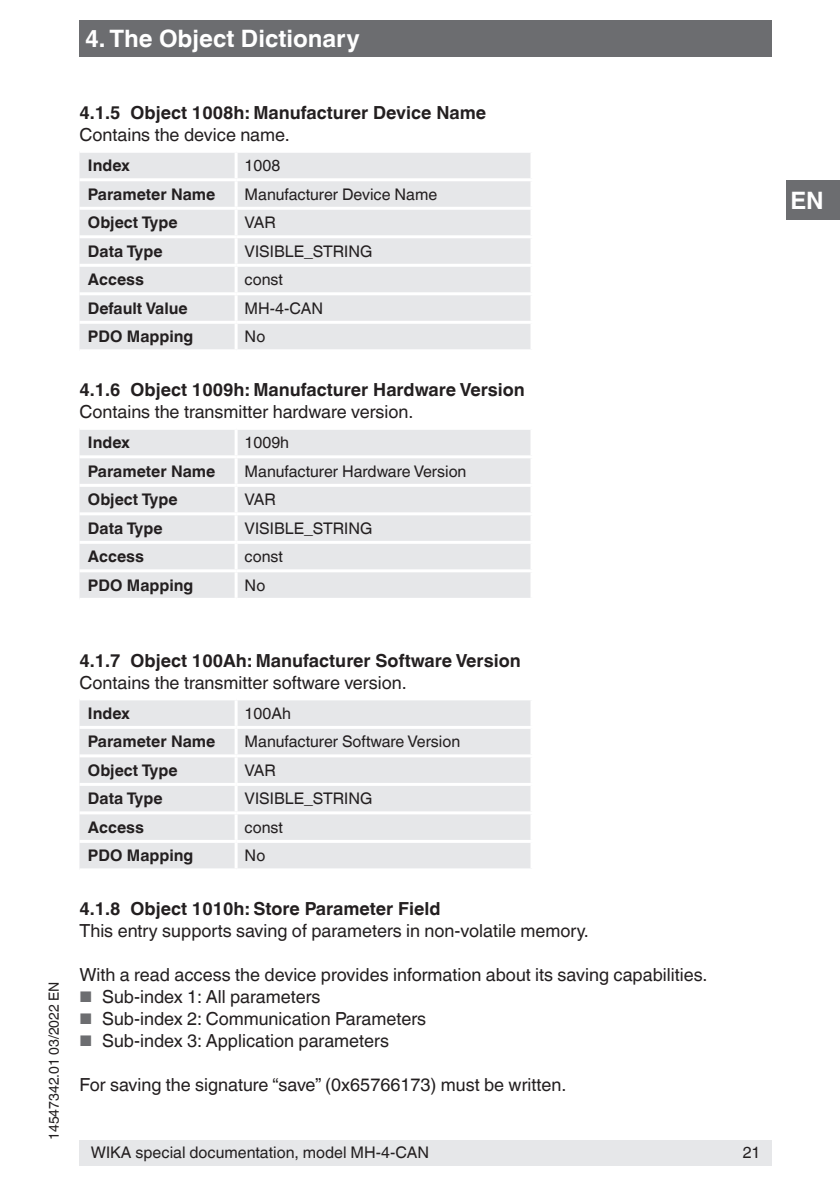
<style>
.page{position:relative;width:840px;height:1191px;background:#fff}
.page>*{position:absolute;margin:0;border:0;box-sizing:border-box;transform-origin:0 0}
.t1{font:700 24px "Helvetica World";color:#fff}
.t2{font:18px "Helvetica World";color:#231f20}
.t3{font:700 18px "Helvetica World";color:#231f20}
.t4{font:16px "Helvetica World";color:#231f20}
.t5{font:700 16px "Helvetica World";color:#231f20}
.t6{font:14px "Helvetica World";color:#231f20}
.s1{font-size:15.4px;color:#6c6d70}
</style>
<div class="page">
<div style="left:79px;top:1140px;width:692px;height:25px;background:#e6e7e9"></div>
<div style="left:785px;top:180px;width:54px;height:40px;background:#6c6d70"></div>
<div style="left:79px;top:20px;width:692px;height:37px;background:#6c6d70"></div>
<div style="left:79px;top:153px;width:451px;height:196px;background:#e6e7e9"></div>
<hr style="left:234px;top:153px;width:3px;height:25px;background:#fff">
<hr style="left:79px;top:178px;width:157px;height:3px;background:#fff">
<hr style="left:236px;top:178px;width:297px;height:3px;background:#fff">
<hr style="left:234px;top:181px;width:3px;height:26px;background:#fff">
<hr style="left:79px;top:207px;width:157px;height:3px;background:#fff">
<hr style="left:236px;top:207px;width:297px;height:3px;background:#fff">
<hr style="left:234px;top:210px;width:3px;height:25px;background:#fff">
<hr style="left:79px;top:235px;width:157px;height:3px;background:#fff">
<hr style="left:236px;top:235px;width:297px;height:3px;background:#fff">
<hr style="left:234px;top:238px;width:3px;height:26px;background:#fff">
<hr style="left:79px;top:264px;width:157px;height:3px;background:#fff">
<hr style="left:236px;top:264px;width:297px;height:3px;background:#fff">
<hr style="left:234px;top:267px;width:3px;height:25px;background:#fff">
<hr style="left:79px;top:292px;width:157px;height:3px;background:#fff">
<hr style="left:236px;top:292px;width:297px;height:3px;background:#fff">
<hr style="left:234px;top:295px;width:3px;height:26px;background:#fff">
<hr style="left:79px;top:321px;width:157px;height:3px;background:#fff">
<hr style="left:236px;top:321px;width:297px;height:3px;background:#fff">
<hr style="left:234px;top:324px;width:3px;height:25px;background:#fff">
<div style="left:79px;top:430px;width:451px;height:168px;background:#e6e7e9"></div>
<hr style="left:234px;top:430px;width:3px;height:25px;background:#fff">
<hr style="left:79px;top:455px;width:157px;height:3px;background:#fff">
<hr style="left:236px;top:455px;width:297px;height:3px;background:#fff">
<hr style="left:234px;top:458px;width:3px;height:26px;background:#fff">
<hr style="left:79px;top:484px;width:157px;height:3px;background:#fff">
<hr style="left:236px;top:484px;width:297px;height:3px;background:#fff">
<hr style="left:234px;top:487px;width:3px;height:25px;background:#fff">
<hr style="left:79px;top:512px;width:157px;height:3px;background:#fff">
<hr style="left:236px;top:512px;width:297px;height:3px;background:#fff">
<hr style="left:234px;top:515px;width:3px;height:26px;background:#fff">
<hr style="left:79px;top:541px;width:157px;height:3px;background:#fff">
<hr style="left:236px;top:541px;width:297px;height:3px;background:#fff">
<hr style="left:234px;top:544px;width:3px;height:25px;background:#fff">
<hr style="left:79px;top:569px;width:157px;height:3px;background:#fff">
<hr style="left:236px;top:569px;width:297px;height:3px;background:#fff">
<hr style="left:234px;top:572px;width:3px;height:26px;background:#fff">
<div style="left:79px;top:700px;width:451px;height:168px;background:#e6e7e9"></div>
<hr style="left:234px;top:700px;width:3px;height:26px;background:#fff">
<hr style="left:79px;top:726px;width:157px;height:3px;background:#fff">
<hr style="left:236px;top:726px;width:297px;height:3px;background:#fff">
<hr style="left:234px;top:729px;width:3px;height:25px;background:#fff">
<hr style="left:79px;top:754px;width:157px;height:3px;background:#fff">
<hr style="left:236px;top:754px;width:297px;height:3px;background:#fff">
<hr style="left:234px;top:757px;width:3px;height:26px;background:#fff">
<hr style="left:79px;top:783px;width:157px;height:3px;background:#fff">
<hr style="left:236px;top:783px;width:297px;height:3px;background:#fff">
<hr style="left:234px;top:786px;width:3px;height:25px;background:#fff">
<hr style="left:79px;top:811px;width:157px;height:3px;background:#fff">
<hr style="left:236px;top:811px;width:297px;height:3px;background:#fff">
<hr style="left:234px;top:814px;width:3px;height:26px;background:#fff">
<hr style="left:79px;top:840px;width:157px;height:3px;background:#fff">
<hr style="left:236px;top:840px;width:297px;height:3px;background:#fff">
<hr style="left:234px;top:843px;width:3px;height:25px;background:#fff">
<h1 class="t1" style="left:85px;top:25px;width:276px">4. The Object Dictionary</h1>
<p class="t3" style="left:79px;top:102px;width:408px">4.1.5 Object 1008h: Manufacturer Device Name</p>
<p class="t2" style="left:79px;top:124px;width:212px">Contains the device name.</p>
<p class="t5" style="left:88px;top:156px;width:44px">Index</p>
<p class="t4" style="left:244px;top:156px;width:37px">1008</p>
<p class="t5" style="left:88px;top:185px;width:129px">Parameter Name</p>
<p class="t4" style="left:244px;top:185px;width:194px">Manufacturer Device Name</p>
<p class="t5" style="left:88px;top:213px;width:91px">Object Type</p>
<p class="t4" style="left:244px;top:213px;width:33px">VAR</p>
<p class="t5" style="left:88px;top:242px;width:76px">Data Type</p>
<p class="t4" style="left:244px;top:242px;width:129px">VISIBLE_STRING</p>
<p class="t5" style="left:88px;top:270px;width:57px">Access</p>
<p class="t4" style="left:244px;top:270px;width:40px">const</p>
<p class="t5" style="left:88px;top:299px;width:101px">Default Value</p>
<p class="t4" style="left:244px;top:299px;width:80px">MH-4-CAN</p>
<p class="t5" style="left:88px;top:327px;width:107px">PDO Mapping</p>
<p class="t4" style="left:244px;top:327px;width:22px">No</p>
<p class="t3" style="left:79px;top:379px;width:446px">4.1.6 Object 1009h: Manufacturer Hardware Version</p>
<p class="t2" style="left:79px;top:401px;width:335px">Contains the transmitter hardware version.</p>
<p class="t5" style="left:88px;top:433px;width:44px">Index</p>
<p class="t4" style="left:244px;top:433px;width:46px">1009h</p>
<p class="t5" style="left:88px;top:462px;width:129px">Parameter Name</p>
<p class="t4" style="left:244px;top:462px;width:223px">Manufacturer Hardware Version</p>
<p class="t5" style="left:88px;top:490px;width:91px">Object Type</p>
<p class="t4" style="left:244px;top:490px;width:33px">VAR</p>
<p class="t5" style="left:88px;top:519px;width:76px">Data Type</p>
<p class="t4" style="left:244px;top:519px;width:129px">VISIBLE_STRING</p>
<p class="t5" style="left:88px;top:547px;width:57px">Access</p>
<p class="t4" style="left:244px;top:547px;width:40px">const</p>
<p class="t5" style="left:88px;top:576px;width:107px">PDO Mapping</p>
<p class="t4" style="left:244px;top:576px;width:22px">No</p>
<p class="t6" style="left:46px;top:1140px;width:160px;rotate:-90deg">14547342.01 03/2022 EN</p>
<p class="t3" style="left:79px;top:650px;width:442px">4.1.7 Object 100Ah: Manufacturer Software Version</p>
<p class="t2" style="left:79px;top:672px;width:329px">Contains the transmitter software version.</p>
<p class="t5" style="left:88px;top:704px;width:44px">Index</p>
<p class="t4" style="left:244px;top:704px;width:48px">100Ah</p>
<p class="t5" style="left:88px;top:732px;width:129px">Parameter Name</p>
<p class="t4" style="left:244px;top:732px;width:217px">Manufacturer Software Version</p>
<p class="t5" style="left:88px;top:761px;width:91px">Object Type</p>
<p class="t4" style="left:244px;top:761px;width:33px">VAR</p>
<p class="t5" style="left:88px;top:789px;width:76px">Data Type</p>
<p class="t4" style="left:244px;top:789px;width:129px">VISIBLE_STRING</p>
<p class="t5" style="left:88px;top:818px;width:57px">Access</p>
<p class="t4" style="left:244px;top:818px;width:40px">const</p>
<p class="t5" style="left:88px;top:846px;width:107px">PDO Mapping</p>
<p class="t4" style="left:244px;top:846px;width:22px">No</p>
<p class="t3" style="left:79px;top:898px;width:362px">4.1.8 Object 1010h: Store Parameter Field</p>
<p class="t2" style="left:79px;top:920px;width:510px">This entry supports saving of parameters in non-volatile memory.</p>
<p class="t2" style="left:79px;top:964px;width:629px">With a read access the device provides information about its saving capabilities.</p>
<p class="t2" style="left:79px;top:986px;width:242px"><span class="s1">■</span> Sub-index 1: All parameters</p>
<p class="t2" style="left:79px;top:1008px;width:348px"><span class="s1">■</span> Sub-index 2: Communication Parameters</p>
<p class="t2" style="left:79px;top:1030px;width:311px"><span class="s1">■</span> Sub-index 3: Application parameters</p>
<p class="t2" style="left:79px;top:1074px;width:488px">For saving the signature “save” (0x65766173) must be written.</p>
<p class="t4" style="left:91px;top:1143px;width:339px">WIKA special documentation, model MH-4-CAN</p>
<p class="t4" style="left:742px;top:1143px;width:19px">21</p>
<h1 class="t1" style="left:789px;top:186px;width:35px">EN</h1>
</div>
